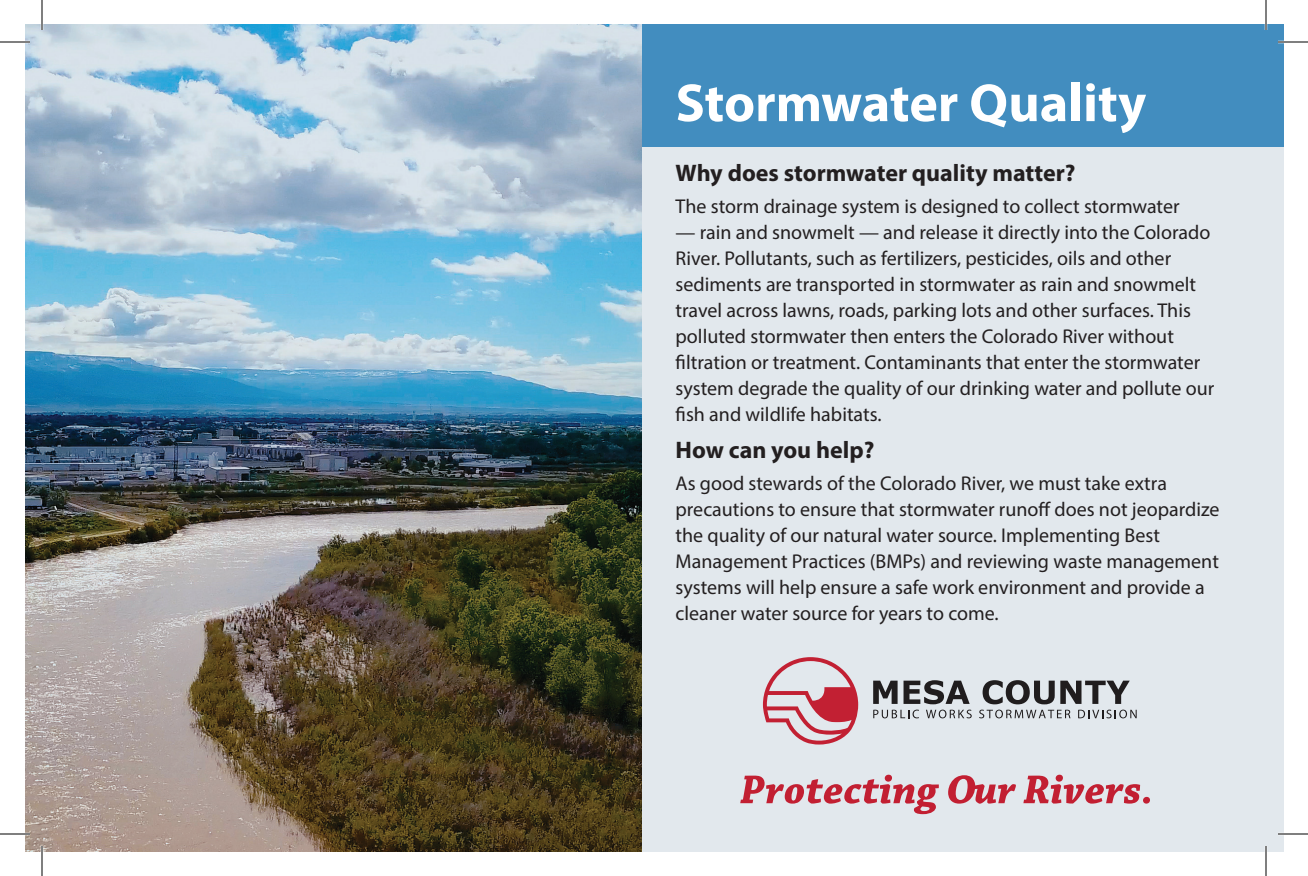
<style>
.page{position:relative;width:1308px;height:876px;background:#fff}
.page>*{position:absolute;margin:0;border:0;box-sizing:border-box;transform-origin:0 0}
.t1{font:700 54px "Myriad Pro";color:#fff}
.t2{font:700 24px "Myriad Pro";color:#231f20}
.t3{font:20px/26px "Myriad Pro";color:#231f20}
</style>
<div class="page">
<div style="left:636px;top:24px;width:648px;height:828px;background:#e2e8ed"></div>
<div style="left:636px;top:24px;width:648px;height:122px;background:#428dbf"></div>
<img style="left:25px;top:24px;width:616px;height:828px">
<svg style="left:763px;top:657px;width:95px;height:88px"></svg>
<svg style="left:873px;top:681px;width:25px;height:23px"></svg>
<svg style="left:904px;top:680px;width:66px;height:24px"></svg>
<svg style="left:983px;top:680px;width:147px;height:24px"></svg>
<svg style="left:873px;top:710px;width:46px;height:8px"></svg>
<svg style="left:926px;top:710px;width:46px;height:8px"></svg>
<svg style="left:979px;top:710px;width:92px;height:8px"></svg>
<svg style="left:1078px;top:710px;width:59px;height:8px"></svg>
<svg style="left:740px;top:775px;width:199px;height:39px"></svg>
<svg style="left:948px;top:775px;width:68px;height:29px"></svg>
<svg style="left:1023px;top:775px;width:117px;height:29px"></svg>
<div style="left:1143px;top:797px;width:7px;height:7px;background:#c21f32;border-radius:50%"></div>
<hr style="left:0;top:41px;width:30px;height:2px;background:#fff">
<hr style="left:1278px;top:41px;width:30px;height:2px;background:#fff">
<hr style="left:0;top:833px;width:30px;height:2px;background:#fff">
<hr style="left:1278px;top:833px;width:30px;height:2px;background:#fff">
<hr style="left:41px;top:0;width:2px;height:30px;background:#fff">
<hr style="left:41px;top:846px;width:2px;height:30px;background:#fff">
<hr style="left:1265px;top:0;width:2px;height:30px;background:#fff">
<hr style="left:1265px;top:846px;width:2px;height:30px;background:#fff">
<hr style="left:0;top:42px;width:30px;height:1px;background:#000">
<hr style="left:1278px;top:42px;width:30px;height:1px;background:#000">
<hr style="left:0;top:834px;width:30px;height:1px;background:#000">
<hr style="left:1278px;top:834px;width:30px;height:1px;background:#000">
<hr style="left:42px;top:0;width:1px;height:30px;background:#000">
<hr style="left:42px;top:846px;width:1px;height:30px;background:#000">
<hr style="left:1266px;top:0;width:1px;height:30px;background:#000">
<hr style="left:1266px;top:846px;width:1px;height:30px;background:#000">
<h1 class="t1" style="left:676px;top:68px;width:472px">Stormwater Quality</h1>
<p class="t2" style="left:676px;top:157px;width:401px">Why does stormwater quality matter?</p>
<p class="t3" style="left:676px;top:193px;width:506px">The storm drainage system is designed to collect stormwater</p>
<p class="t3" style="left:676px;top:219px;width:540px">— rain and snowmelt — and release it directly into the Colorado River. Pollutants, such as fertilizers, pesticides, oils and other sediments are transported in stormwater as rain and snowmelt travel across lawns, roads, parking lots and other surfaces. This polluted stormwater then enters the Colorado River without filtration or treatment. Contaminants that enter the stormwater system degrade the quality of our drinking water and pollute our fish and wildlife habitats.</p>
<p class="t2" style="left:676px;top:434px;width:200px">How can you help?</p>
<p class="t3" style="left:676px;top:470px;width:545px">As good stewards of the Colorado River, we must take extra precautions to ensure that stormwater runoff does not jeopardize the quality of our natural water source. Implementing Best Management Practices (BMPs) and reviewing waste management systems will help ensure a safe work environment and provide a cleaner water source for years to come.</p>
</div>
